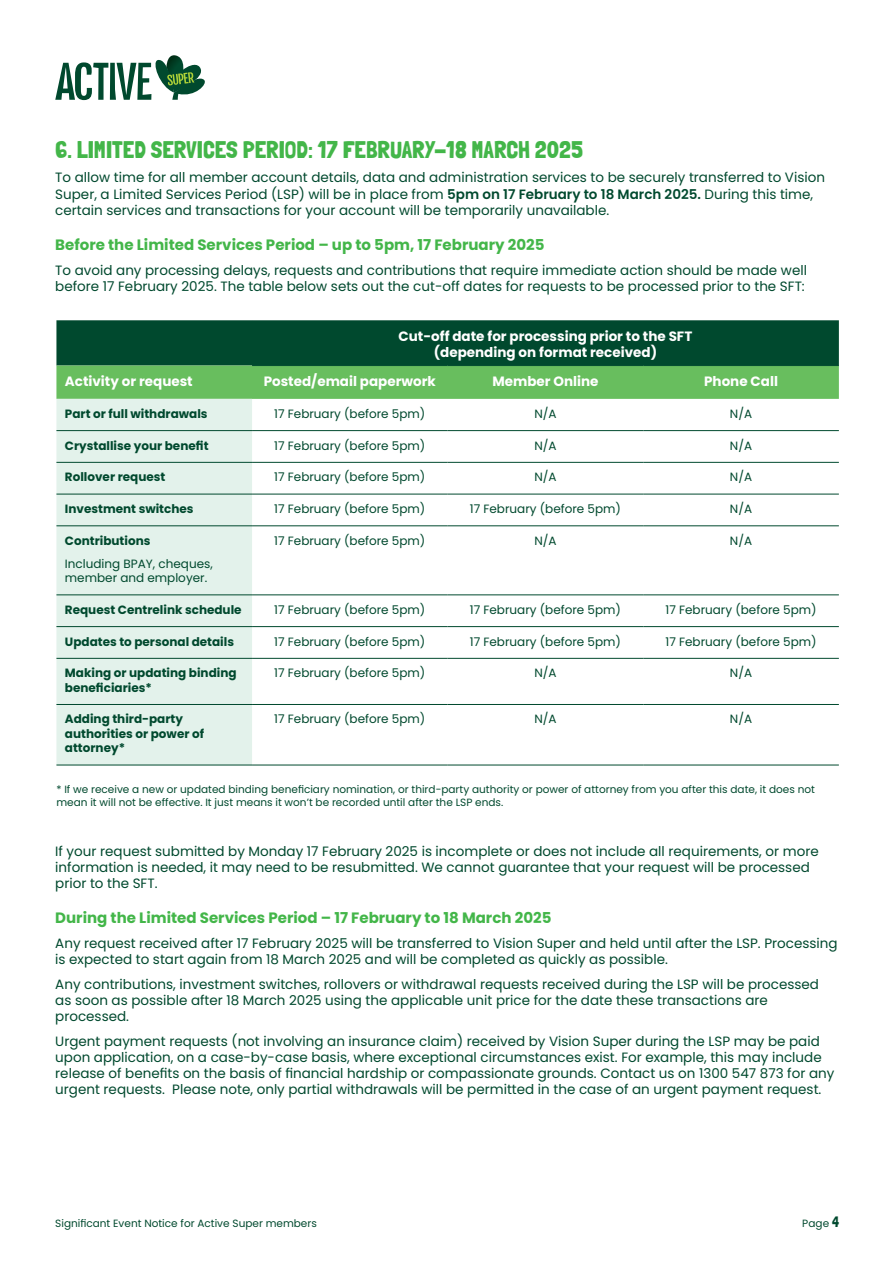
<style>
.page{position:relative;width:893px;height:1263px;background:#fff}
.page>*{position:absolute;margin:0;border:0;box-sizing:border-box;transform-origin:0 0}
.t1{font:24px "Londrina Solid";color:#43b649}
.t2{font:700 15px "Poppins";color:#43b649}
.t3{font:13.5px/16.2px "Poppins";color:#00492e}
.t4{font:700 13.5px/16.2px "Poppins";color:#fff;text-align:center}
.t5{font:12px/14.4px "Poppins";color:#00492e}
.t6{font:700 12px/14.4px "Poppins";color:#00492e}
.t7{font:10.5px/12.6px "Poppins";color:#00492e}
.s1{font-weight:600}
.s2{font-family:"Londrina Solid";font-size:15px}
</style>
<div class="page">
<svg style="left:55px;top:55px;width:150px;height:45px"></svg>
<svg style="left:56px;top:320px;width:783px;height:79px;background:#2d7b43"></svg>
<div style="left:56px;top:399px;width:196px;height:366px;background:#e3f2eb"></div>
<hr style="left:252px;top:365px;width:196px;height:1px;background:#00492e">
<hr style="left:448px;top:365px;width:195px;height:1px;background:#00492e">
<hr style="left:643px;top:365px;width:196px;height:1px;background:#00492e">
<hr style="left:56px;top:430px;width:196px;height:1px;background:#00492e">
<hr style="left:56px;top:462px;width:196px;height:1px;background:#00492e">
<hr style="left:252px;top:462px;width:196px;height:1px;background:#00492e">
<hr style="left:448px;top:462px;width:195px;height:1px;background:#00492e">
<hr style="left:643px;top:462px;width:196px;height:1px;background:#00492e">
<hr style="left:56px;top:494px;width:196px;height:1px;background:#00492e">
<hr style="left:252px;top:494px;width:196px;height:1px;background:#00492e">
<hr style="left:448px;top:494px;width:195px;height:1px;background:#00492e">
<hr style="left:643px;top:494px;width:196px;height:1px;background:#00492e">
<hr style="left:56px;top:526px;width:196px;height:1px;background:#00492e">
<hr style="left:252px;top:526px;width:196px;height:1px;background:#00492e">
<hr style="left:448px;top:526px;width:195px;height:1px;background:#00492e">
<hr style="left:643px;top:526px;width:196px;height:1px;background:#00492e">
<hr style="left:56px;top:595px;width:196px;height:1px;background:#00492e">
<hr style="left:252px;top:595px;width:196px;height:1px;background:#00492e">
<hr style="left:448px;top:595px;width:195px;height:1px;background:#00492e">
<hr style="left:643px;top:595px;width:196px;height:1px;background:#00492e">
<hr style="left:56px;top:626px;width:196px;height:1px;background:#00492e">
<hr style="left:252px;top:626px;width:196px;height:1px;background:#00492e">
<hr style="left:448px;top:626px;width:195px;height:1px;background:#00492e">
<hr style="left:643px;top:626px;width:196px;height:1px;background:#00492e">
<hr style="left:56px;top:658px;width:196px;height:1px;background:#00492e">
<hr style="left:252px;top:658px;width:196px;height:1px;background:#00492e">
<hr style="left:448px;top:658px;width:195px;height:1px;background:#00492e">
<hr style="left:643px;top:658px;width:196px;height:1px;background:#00492e">
<hr style="left:56px;top:704px;width:196px;height:1px;background:#00492e">
<hr style="left:252px;top:704px;width:196px;height:1px;background:#00492e">
<hr style="left:448px;top:704px;width:195px;height:1px;background:#00492e">
<hr style="left:643px;top:704px;width:196px;height:1px;background:#00492e">
<hr style="left:56px;top:765px;width:196px;height:1px;background:#00492e">
<hr style="left:252px;top:765px;width:196px;height:1px;background:#00492e">
<hr style="left:448px;top:765px;width:195px;height:1px;background:#00492e">
<hr style="left:643px;top:765px;width:196px;height:1px;background:#00492e">
<hr style="left:252px;top:430px;width:196px;height:1px;background:#00492e">
<hr style="left:448px;top:430px;width:195px;height:1px;background:#00492e">
<hr style="left:643px;top:430px;width:196px;height:1px;background:#00492e">
<h1 class="t1" style="left:55px;top:135px;width:529px">6. LIMITED SERVICES PERIOD: 17 FEBRUARY-18 MARCH 2025</h1>
<p class="t3" style="left:55px;top:170px;width:771px">To allow time for all member account details, data and administration services to be securely transferred to Vision<br>Super, a Limited Services Period (LSP) will be in place from <span class="s1">5pm on 17 February to 18 March 2025.</span> During this time, certain services and transactions for your account will be temporarily unavailable.</p>
<p class="t2" style="left:55px;top:236px;width:491px">Before the Limited Services Period – up to 5pm, 17 February 2025</p>
<p class="t3" style="left:55px;top:262px;width:753px">To avoid any processing delays, requests and contributions that require immediate action should be made well before 17 February 2025. The table below sets out the cut-off dates for requests to be processed prior to the SFT:</p>
<p class="t4" style="left:399px;top:328px;width:295px">Cut-off date for processing prior to the SFT (depending on format received)</p>
<p class="t4" style="left:65px;top:373px;width:129px">Activity or request</p>
<p class="t4" style="left:264px;top:373px;width:174px">Posted/email paperwork</p>
<p class="t4" style="left:492px;top:373px;width:108px">Member Online</p>
<p class="t4" style="left:704px;top:373px;width:75px">Phone Call</p>
<p class="t6" style="left:65px;top:406px;width:144px">Part or full withdrawals</p>
<p class="t5" style="left:274px;top:406px;width:153px">17 February (before 5pm)</p>
<p class="t5" style="left:534px;top:406px;width:24px">N/A</p>
<p class="t5" style="left:730px;top:406px;width:24px">N/A</p>
<p class="t6" style="left:65px;top:438px;width:145px">Crystallise your benefit</p>
<p class="t5" style="left:274px;top:438px;width:153px">17 February (before 5pm)</p>
<p class="t5" style="left:534px;top:438px;width:24px">N/A</p>
<p class="t5" style="left:730px;top:438px;width:24px">N/A</p>
<p class="t6" style="left:65px;top:470px;width:102px">Rollover request</p>
<p class="t5" style="left:274px;top:470px;width:153px">17 February (before 5pm)</p>
<p class="t5" style="left:534px;top:470px;width:24px">N/A</p>
<p class="t5" style="left:730px;top:470px;width:24px">N/A</p>
<p class="t6" style="left:65px;top:502px;width:130px">Investment switches</p>
<p class="t5" style="left:274px;top:502px;width:153px">17 February (before 5pm)</p>
<p class="t5" style="left:470px;top:502px;width:153px">17 February (before 5pm)</p>
<p class="t5" style="left:730px;top:502px;width:24px">N/A</p>
<p class="t6" style="left:65px;top:533px;width:87px">Contributions</p>
<p class="t5" style="left:65px;top:556px;width:149px">Including BPAY, cheques, member and employer.</p>
<p class="t5" style="left:274px;top:533px;width:153px">17 February (before 5pm)</p>
<p class="t5" style="left:534px;top:533px;width:24px">N/A</p>
<p class="t5" style="left:730px;top:533px;width:24px">N/A</p>
<p class="t6" style="left:65px;top:602px;width:178px">Request Centrelink schedule</p>
<p class="t5" style="left:274px;top:602px;width:153px">17 February (before 5pm)</p>
<p class="t5" style="left:470px;top:602px;width:153px">17 February (before 5pm)</p>
<p class="t5" style="left:665px;top:602px;width:153px">17 February (before 5pm)</p>
<p class="t6" style="left:65px;top:634px;width:171px">Updates to personal details</p>
<p class="t5" style="left:274px;top:634px;width:153px">17 February (before 5pm)</p>
<p class="t5" style="left:470px;top:634px;width:153px">17 February (before 5pm)</p>
<p class="t5" style="left:665px;top:634px;width:153px">17 February (before 5pm)</p>
<p class="t6" style="left:65px;top:666px;width:173px">Making or updating binding beneficiaries*</p>
<p class="t5" style="left:274px;top:666px;width:153px">17 February (before 5pm)</p>
<p class="t5" style="left:534px;top:666px;width:24px">N/A</p>
<p class="t5" style="left:730px;top:666px;width:24px">N/A</p>
<p class="t6" style="left:65px;top:712px;width:141px">Adding third-party authorities or power of attorney*</p>
<p class="t5" style="left:274px;top:712px;width:153px">17 February (before 5pm)</p>
<p class="t5" style="left:534px;top:712px;width:24px">N/A</p>
<p class="t5" style="left:730px;top:712px;width:24px">N/A</p>
<p class="t7" style="left:56px;top:783px;width:760px">* If we receive a new or updated binding beneficiary nomination, or third-party authority or power of attorney from you after this date, it does not mean it will not be effective. It just means it won’t be recorded until after the LSP ends.</p>
<p class="t3" style="left:55px;top:843px;width:765px">If your request submitted by Monday 17 February 2025 is incomplete or does not include all requirements, or more information is needed, it may need to be resubmitted. We cannot guarantee that your request will be processed prior to the SFT.</p>
<p class="t2" style="left:55px;top:909px;width:498px">During the Limited Services Period – 17 February to 18 March 2025</p>
<p class="t3" style="left:55px;top:935px;width:784px">Any request received after 17 February 2025 will be transferred to Vision Super and held until after the LSP. Processing is expected to start again from 18 March 2025 and will be completed as quickly as possible.</p>
<p class="t3" style="left:55px;top:976px;width:765px">Any contributions, investment switches, rollovers or withdrawal requests received during the LSP will be processed as soon as possible after 18 March 2025 using the applicable unit price for the date these transactions are processed.</p>
<p class="t3" style="left:55px;top:1033px;width:781px">Urgent payment requests (not involving an insurance claim) received by Vision Super during the LSP may be paid upon application, on a case-by-case basis, where exceptional circumstances exist. For example, this may include release of benefits on the basis of financial hardship or compassionate grounds. Contact us on 1300 547 873 for any urgent requests. Please note, only partial withdrawals will be permitted in the case of an urgent payment request.</p>
<p class="t7" style="left:55px;top:1217px;width:263px">Significant Event Notice for Active Super members</p>
<p class="t7" style="left:802px;top:1217px;width:39px">Page <span class="s2">4</span></p>
</div>
